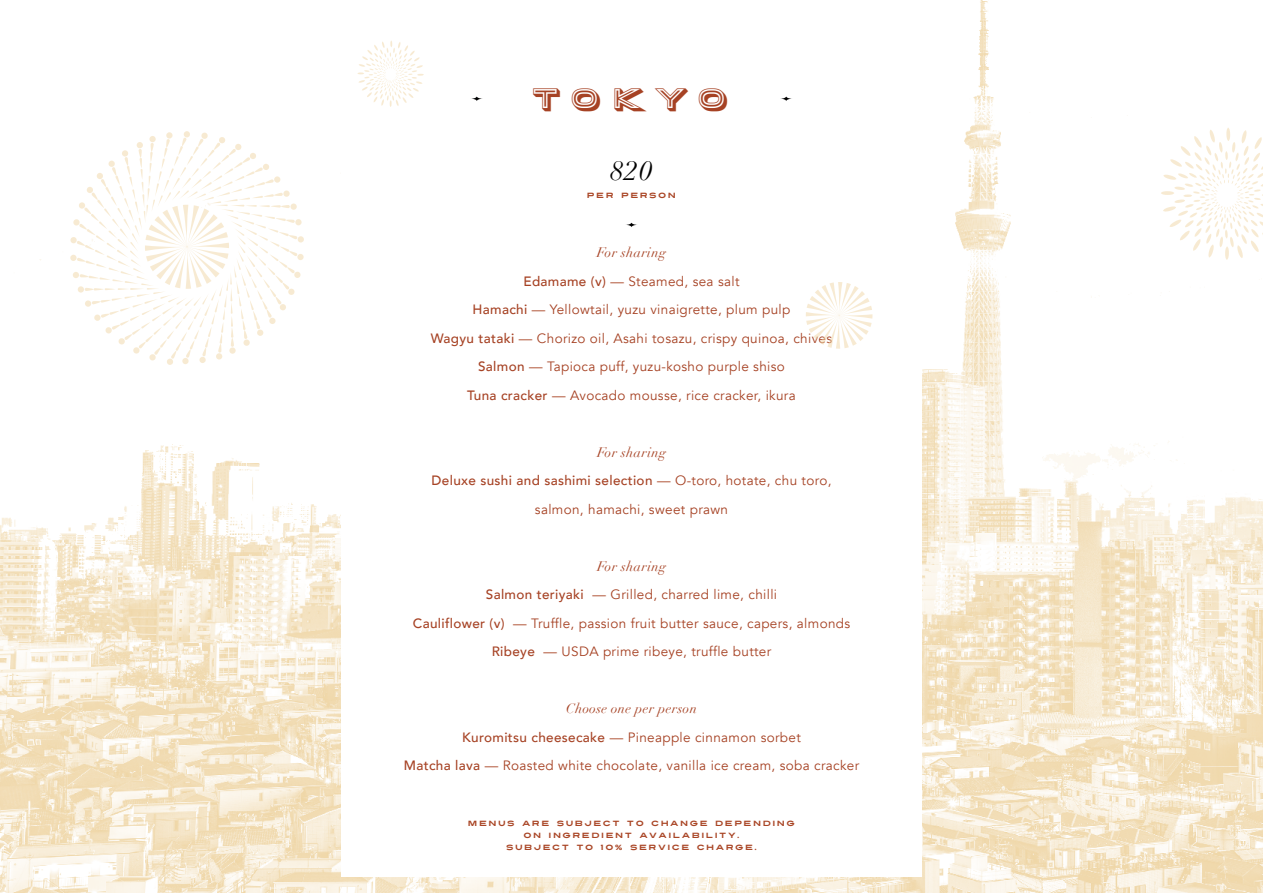
<style>
.page{position:relative;width:1263px;height:893px;background:#fff}
.page>*{position:absolute;margin:0;border:0;box-sizing:border-box;transform-origin:0 0}
.t1{font:27px "Porter Sans Block";letter-spacing:.385em;color:#a64224}
.t2{font:italic 27px "Didot";color:#000}
.t3{font:13.5px/28.5px "Avenir";letter-spacing:.025em;color:#a64224;text-align:center}
.t4{font:italic 13.5px "Didot";letter-spacing:.025em;color:#a64224}
.t5{font:7.5px/12px "Turnpike";letter-spacing:.2em;color:#a94525;text-align:center}
.s1{font-weight:500}
.s2{color:#a94525}
</style>
<div class="page">
<img style="left:0;top:0;width:1263px;height:893px">
<div style="left:341px;top:0;width:581px;height:876px;background:#fff"></div>
<svg style="left:626px;top:222px;width:11px;height:5px"></svg>
<svg style="left:471px;top:96px;width:12px;height:5px"></svg>
<svg style="left:780px;top:96px;width:12px;height:5px"></svg>
<svg style="left:70px;top:131px;width:234px;height:234px"></svg>
<svg style="left:357px;top:41px;width:67px;height:66px"></svg>
<svg style="left:1161px;top:128px;width:102px;height:132px"></svg>
<svg style="left:806px;top:282px;width:66px;height:67px"></svg>
<h1 class="t1" style="left:533px;top:81px;width:198px">TOKYO</h1>
<h1 class="t2" style="left:610px;top:154px;width:44px">820</h1>
<p class="t5" style="left:587px;top:189px;width:91px">PER PERSON</p>
<p class="t4" style="left:597px;top:244px;width:71px">For sharing</p>
<p class="t3" style="left:431px;top:267px;width:403px"><span class="s1">Edamame (v)</span> <span class="s2">—</span> Steamed, sea salt<br><span class="s1">Hamachi</span> <span class="s2">—</span> Yellowtail, yuzu vinaigrette, plum pulp<br><span class="s1">Wagyu tataki</span> <span class="s2">—</span> Chorizo oil, Asahi tosazu, crispy quinoa, chives <span class="s1">Salmon</span> <span class="s2">—</span> Tapioca puff, yuzu-kosho purple shiso<br><span class="s1">Tuna cracker</span> <span class="s2">—</span> Avocado mousse, rice cracker, ikura</p>
<p class="t4" style="left:597px;top:444px;width:71px">For sharing</p>
<p class="t3" style="left:432px;top:467px;width:401px"><span class="s1">Deluxe sushi and sashimi selection</span> <span class="s2">—</span> O-toro, hotate, chu toro, salmon, hamachi, sweet prawn</p>
<p class="t4" style="left:597px;top:558px;width:71px">For sharing</p>
<p class="t3" style="left:413px;top:581px;width:439px"><span class="s1">Salmon teriyaki</span> <span class="s2">—</span> Grilled, charred lime, chilli<br><span class="s1">Cauliflower (v)</span> <span class="s2">—</span> Truffle, passion fruit butter sauce, capers, almonds<br><span class="s1">Ribeye</span> <span class="s2">—</span> USDA prime ribeye, truffle butter</p>
<p class="t4" style="left:566px;top:700px;width:132px">Choose one per person</p>
<p class="t3" style="left:404px;top:723px;width:457px"><span class="s1">Kuromitsu cheesecake</span> <span class="s2">—</span> Pineapple cinnamon sorbet<br><span class="s1">Matcha lava</span> <span class="s2">—</span> Roasted white chocolate, vanilla ice cream, soba cracker</p>
<p class="t5" style="left:468px;top:817px;width:328px">MENUS ARE SUBJECT TO CHANGE DEPENDING<br>ON INGREDIENT AVAILABILITY.<br>SUBJECT TO 10% SERVICE CHARGE.</p>
</div>
